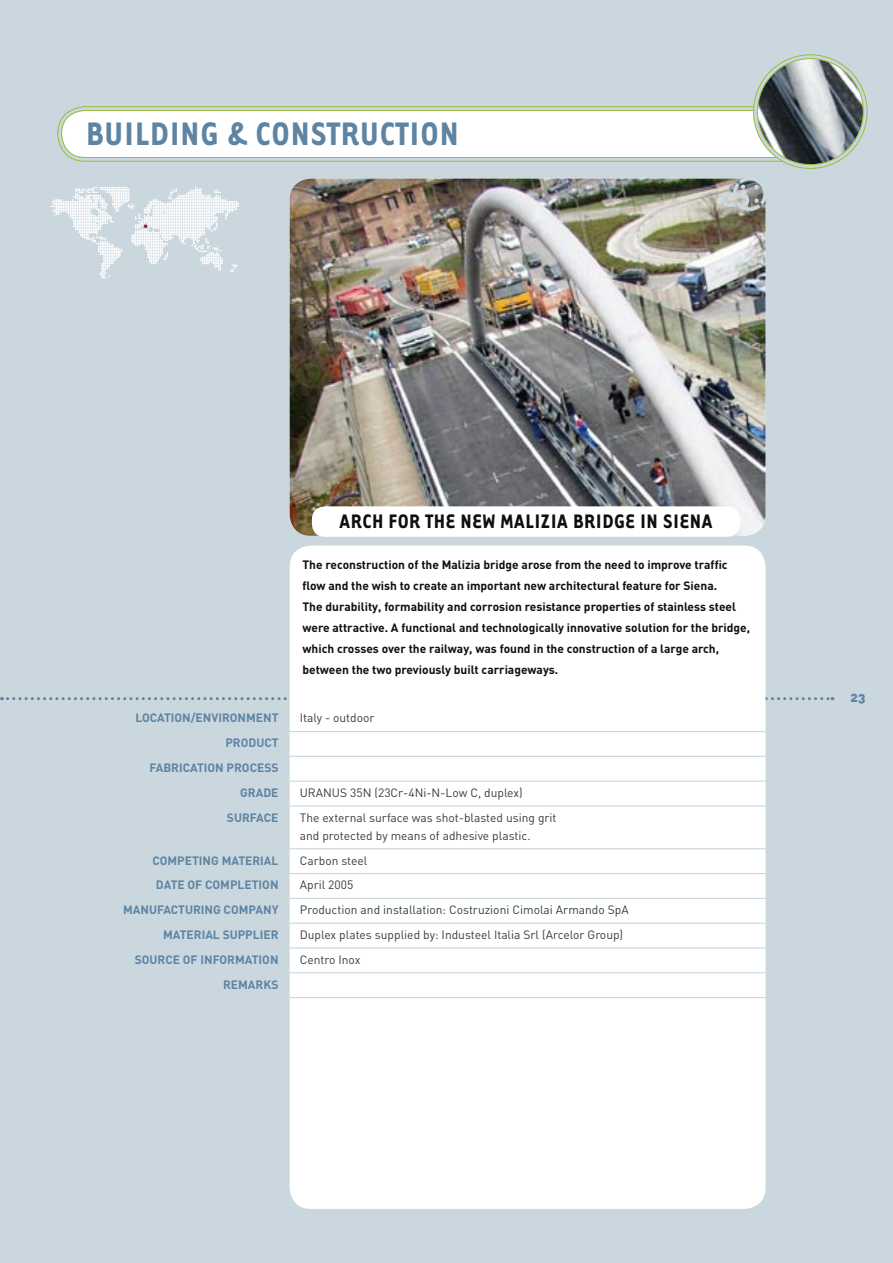
<style>
.page{position:relative;width:893px;height:1263px;background:#cad7df}
.page>*{position:absolute;margin:0;border:0;box-sizing:border-box;transform-origin:0 0}
.t1{font:700 37.5px "Tarzana Narrow";letter-spacing:.025em;color:#5e84a3}
.t2{font:700 22.5px "Tarzana Narrow";letter-spacing:.025em;color:#0f0f0f}
.t3{font:13.5px "DIN Black Alternate";color:#5e84a3}
.t4{font:700 12px/21px "DIN";color:#0f0f0f}
.t5{font:12px/18px "DIN";color:#393d3c}
.t6{font:700 12px/24.8px "DIN";color:#5e84a3;text-align:right}
</style>
<div class="page">
<svg style="left:8px;top:697px;width:825px;height:3px"></svg>
<div style="left:290px;top:545px;width:475px;height:664px;background:#fff"></div>
<svg style="left:57px;top:106px;width:726px;height:55px"></svg>
<img style="left:290px;top:179px;width:475px;height:357px">
<img style="left:755px;top:57px;width:110px;height:110px;border-radius:50%">
<div style="left:753px;top:54px;width:114px;height:115px;border:4px solid #cad7df;border-radius:50%"></div>
<svg style="left:739px;top:176px;width:22px;height:7px"></svg>
<svg style="left:760px;top:183px;width:8px;height:22px"></svg>
<svg style="left:721px;top:183px;width:39px;height:29px"></svg>
<svg style="left:50px;top:187px;width:189px;height:91px"></svg>
<svg style="left:312px;top:506px;width:428px;height:31px"></svg>
<hr style="left:117px;top:731px;width:648px;height:1px;background:#cad7df">
<hr style="left:117px;top:756px;width:648px;height:1px;background:#cad7df">
<hr style="left:117px;top:780px;width:648px;height:2px;background:#cad7df">
<hr style="left:117px;top:805px;width:648px;height:1px;background:#cad7df">
<hr style="left:117px;top:848px;width:648px;height:1px;background:#cad7df">
<hr style="left:117px;top:873px;width:648px;height:1px;background:#cad7df">
<hr style="left:117px;top:898px;width:648px;height:1px;background:#cad7df">
<hr style="left:117px;top:923px;width:648px;height:1px;background:#cad7df">
<hr style="left:117px;top:947px;width:648px;height:1px;background:#cad7df">
<hr style="left:117px;top:972px;width:648px;height:1px;background:#cad7df">
<hr style="left:117px;top:997px;width:648px;height:1px;background:#cad7df">
<h1 class="t1" style="left:86px;top:111px;width:374px">BUILDING &amp; CONSTRUCTION</h1>
<h2 class="t2" style="left:340px;top:507px;width:374px">ARCH FOR THE NEW MALIZIA BRIDGE IN SIENA</h2>
<p class="t4" style="left:302px;top:553px;width:449px">The reconstruction of the Malizia bridge arose from the need to improve traffic flow and the wish to create an important new architectural feature for Siena.<br>The durability, formability and corrosion resistance properties of stainless steel were attractive. A functional and technologically innovative solution for the bridge, which crosses over the railway, was found in the construction of a large arch, between the two previously built carriageways.</p>
<p class="t6" style="left:135px;top:705px;width:145px">LOCATION/ENVIRONMENT</p>
<p class="t5" style="left:300px;top:709px;width:76px">Italy - outdoor</p>
<p class="t6" style="left:149px;top:730px;width:131px">PRODUCT<br>FABRICATION PROCESS<br>GRADE</p>
<p class="t5" style="left:300px;top:783px;width:224px">URANUS 35N (23Cr-4Ni-N-Low C, duplex)</p>
<p class="t6" style="left:227px;top:804px;width:53px">SURFACE</p>
<p class="t5" style="left:300px;top:808px;width:258px">The external surface was shot-blasted using grit and protected by means of adhesive plastic.</p>
<p class="t6" style="left:152px;top:847px;width:128px">COMPETING MATERIAL</p>
<p class="t5" style="left:300px;top:851px;width:69px">Carbon steel</p>
<p class="t6" style="left:156px;top:872px;width:124px">DATE OF COMPLETION</p>
<p class="t5" style="left:300px;top:876px;width:55px">April 2005</p>
<p class="t6" style="left:123px;top:897px;width:157px">MANUFACTURING COMPANY</p>
<p class="t5" style="left:300px;top:900px;width:330px">Production and installation: Costruzioni Cimolai Armando SpA</p>
<p class="t6" style="left:163px;top:922px;width:117px">MATERIAL SUPPLIER</p>
<p class="t5" style="left:300px;top:925px;width:325px">Duplex plates supplied by: Industeel Italia Srl (Arcelor Group)</p>
<p class="t6" style="left:135px;top:946px;width:145px">SOURCE OF INFORMATION</p>
<p class="t5" style="left:300px;top:950px;width:62px">Centro Inox</p>
<p class="t6" style="left:223px;top:971px;width:57px">REMARKS</p>
<p class="t3" style="left:850px;top:688px;width:17px">23</p>
</div>
